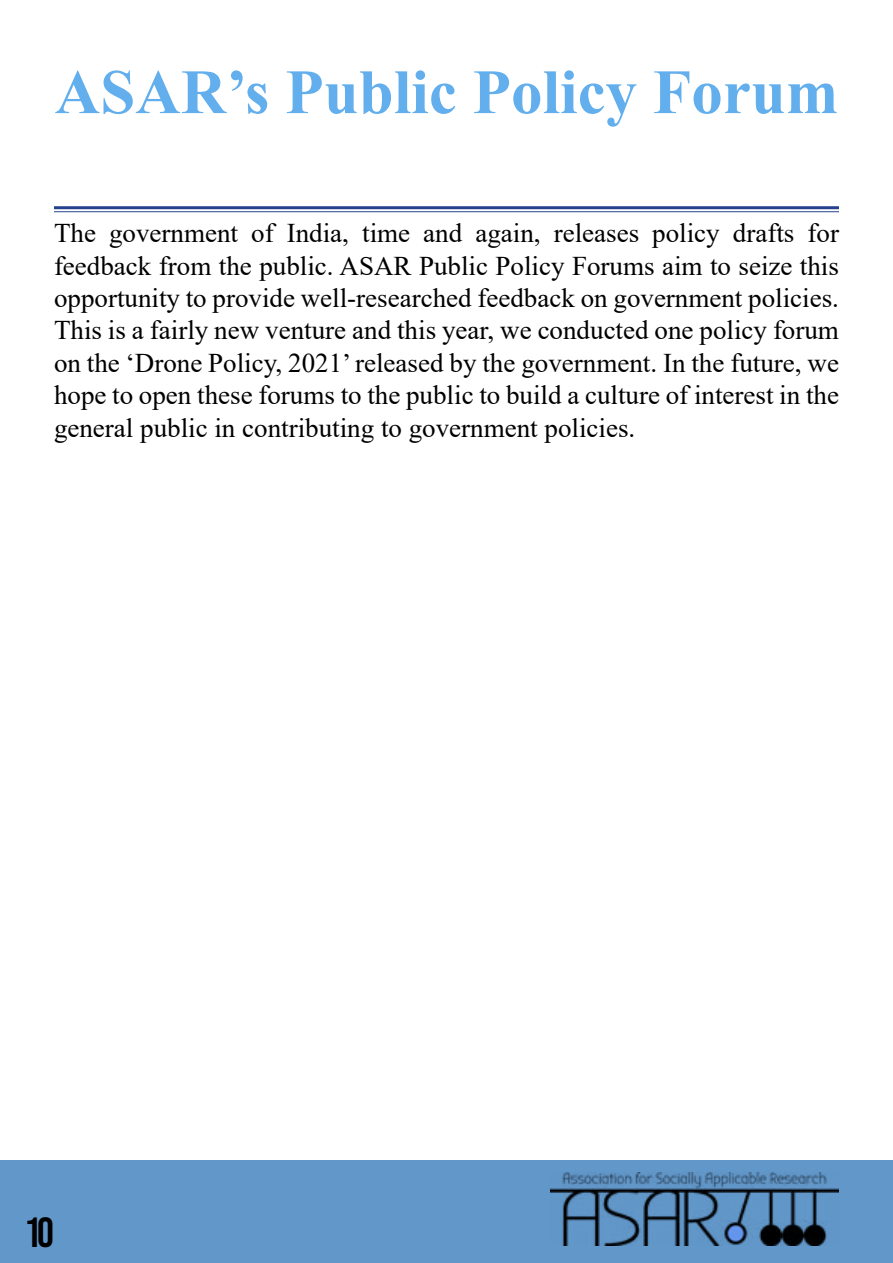
<style>
.page{position:relative;width:893px;height:1263px;background:#fff}
.page>*{position:absolute;margin:0;border:0;box-sizing:border-box;transform-origin:0 0}
.t1{font:700 63px "Times New Roman";color:#63afed}
.t2{font:42px "Bebas Neue";color:#000}
.t3{font:27px/32.4px "Times New Roman";color:#000;text-align:justify}
</style>
<div class="page">
<div style="left:0;top:1160px;width:893px;height:103px;background:#6297c9"></div>
<hr style="left:54px;top:206px;width:785px;height:3px;background:#25408f">
<hr style="left:54px;top:211px;width:785px;height:1px;background:#25408f">
<img style="left:551px;top:1172px;width:288px;height:74px">
<h1 class="t1" style="left:55px;top:47px;width:785px">ASAR’s Public Policy Forum</h1>
<p class="t3" style="left:54px;top:216px;width:786px">The government of India, time and again, releases policy drafts for feedback from the public. ASAR Public Policy Forums aim to seize this opportunity to provide well-researched feedback on government policies.<br>This is a fairly new venture and this year, we conducted one policy forum on the ‘Drone Policy, 2021’ released by the government. In the future, we hope to open these forums to the public to build a culture of interest in the general public in contributing to government policies.</p>
<h2 class="t2" style="left:24px;top:1208px;width:31px">10</h2>
</div>
